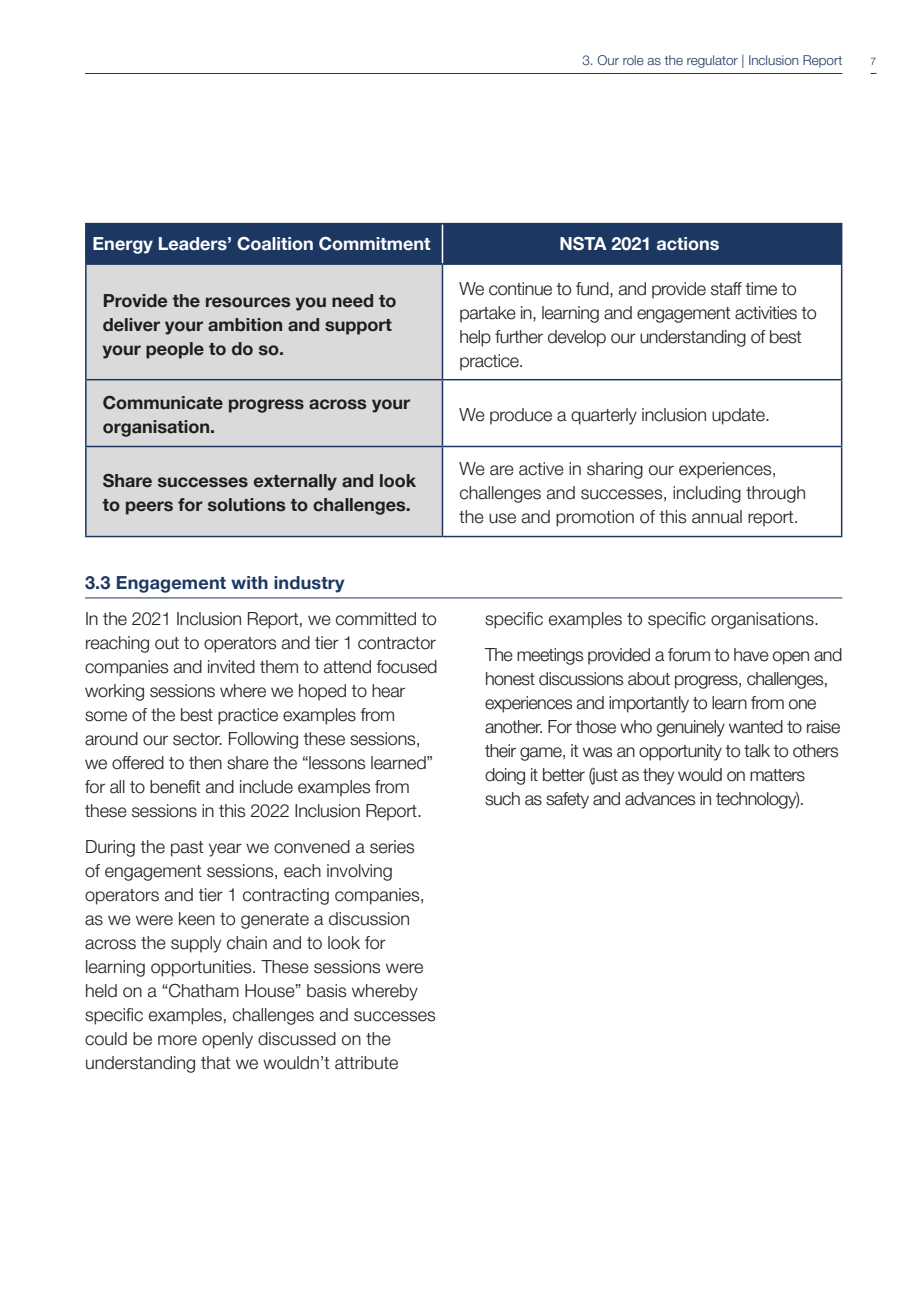
<style>
.page{position:relative;width:919px;height:1289px;background:#fff}
.page>*{position:absolute;margin:0;border:0;box-sizing:border-box;transform-origin:0 0}
.body_copy{font:300 18px/24px "Helvetica Neue LT Pro";letter-spacing:-.01em;color:#1d1d1b}
.body_copy-2{font:300 18px/24px "Helvetica Neue LT Pro";letter-spacing:-.03em;color:#1d1d1b}
.body_copy-3{font:700 18px/24px "Helvetica Neue LT Pro";color:#1d1d1b}
.Table_Row_Bold{font:700 18px "Helvetica Neue LT Pro";color:#fff}
.sub-heading_SPAN{font:700 18px "Helvetica Neue LT Pro";letter-spacing:.01em;color:#1c3761}
.t1{font:300 13.5px "Helvetica Neue LT Pro";color:#1c3761}
.t2{font:300 10.5px "Helvetica Neue LT Pro";color:#1c3761}
</style>
<div class="page">
<hr style="left:85px;top:73px;width:757px;height:1px;background:#1c3761">
<hr style="left:85px;top:597px;width:757px;height:1px;background:#1c3761">
<div style="left:87px;top:224px;width:753px;height:39px;background:#1c3761"></div>
<div style="left:87px;top:265px;width:354px;height:271px;background:#dadada"></div>
<hr style="left:441px;top:224px;width:2px;height:39px;background:#fff">
<hr style="left:85px;top:223px;width:357px;height:1px;background:#1c3761">
<hr style="left:85px;top:224px;width:2px;height:39px;background:#1c3761">
<hr style="left:442px;top:223px;width:400px;height:1px;background:#1c3761">
<hr style="left:840px;top:224px;width:2px;height:39px;background:#1c3761">
<hr style="left:85px;top:263px;width:357px;height:2px;background:#1c3761">
<hr style="left:442px;top:263px;width:400px;height:2px;background:#1c3761">
<hr style="left:85px;top:265px;width:2px;height:114px;background:#1c3761">
<hr style="left:441px;top:265px;width:2px;height:114px;background:#1c3761">
<hr style="left:840px;top:265px;width:2px;height:114px;background:#1c3761">
<hr style="left:85px;top:379px;width:357px;height:1px;background:#1c3761">
<hr style="left:85px;top:380px;width:2px;height:66px;background:#1c3761">
<hr style="left:442px;top:379px;width:400px;height:1px;background:#1c3761">
<hr style="left:441px;top:380px;width:2px;height:66px;background:#1c3761">
<hr style="left:840px;top:380px;width:2px;height:66px;background:#1c3761">
<hr style="left:85px;top:446px;width:357px;height:1px;background:#1c3761">
<hr style="left:85px;top:447px;width:2px;height:89px;background:#1c3761">
<hr style="left:442px;top:446px;width:400px;height:1px;background:#1c3761">
<hr style="left:441px;top:447px;width:2px;height:89px;background:#1c3761">
<hr style="left:840px;top:447px;width:2px;height:89px;background:#1c3761">
<hr style="left:442px;top:536px;width:400px;height:1px;background:#1c3761">
<hr style="left:85px;top:536px;width:357px;height:1px;background:#1c3761">
<p class="t1" style="left:582px;top:52px;width:261px">3. Our role as the regulator | Inclusion Report</p>
<p class="t2" style="left:870px;top:54px;width:7px">7</p>
<p class="Table_Row_Bold" style="left:93px;top:233px;width:339px">Energy Leaders’ Coalition Commitment</p>
<p class="Table_Row_Bold" style="left:559px;top:233px;width:162px">NSTA 2021 actions</p>
<p class="body_copy-3" style="left:103px;top:288px;width:295px">Provide the resources you need to deliver your ambition and support your people to do so.</p>
<p class="body_copy-3" style="left:103px;top:390px;width:308px">Communicate progress across your organisation.</p>
<p class="body_copy" style="left:459px;top:276px;width:359px">We continue to fund, and provide staff time to partake in, learning and engagement activities to help further develop our understanding of best practice.</p>
<p class="body_copy" style="left:459px;top:402px;width:312px">We produce a quarterly inclusion update.</p>
<p class="body_copy-3" style="left:103px;top:468px;width:314px">Share successes externally and look to peers for solutions to challenges.</p>
<p class="body_copy" style="left:459px;top:456px;width:348px">We are active in sharing our experiences, challenges and successes, including through the use and promotion of this annual report.</p>
<p class="sub-heading_SPAN" style="left:85px;top:571px;width:261px">3.3 Engagement with industry</p>
<p class="body_copy" style="left:85px;top:606px;width:354px">In the 2021 Inclusion Report, we committed to reaching out to operators and tier 1 contractor companies and invited them to attend focused working sessions where we hoped to hear some of the best practice examples from around our sector. Following these sessions, we offered to then share the “lessons learned” for all to benefit and include examples from these sessions in this 2022 Inclusion Report.</p>
<p class="body_copy" style="left:85px;top:834px;width:352px">During the past year we convened a series<br>of engagement sessions, each involving operators and tier 1 contracting companies, as we were keen to generate a discussion across the supply chain and to look for learning opportunities. These sessions were held on a “Chatham House” basis whereby specific examples, challenges and successes could be more openly discussed on the understanding that we wouldn’t attribute</p>
<p class="body_copy" style="left:485px;top:606px;width:336px">specific examples to specific organisations.</p>
<p class="body_copy-2" style="left:485px;top:642px;width:359px">The meetings provided a forum to have open and honest discussions about progress, challenges, experiences and importantly to learn from one another. For those who genuinely wanted to raise their game, it was an opportunity to talk to others doing it better (just as they would on matters such as safety and advances in technology).</p>
</div>
